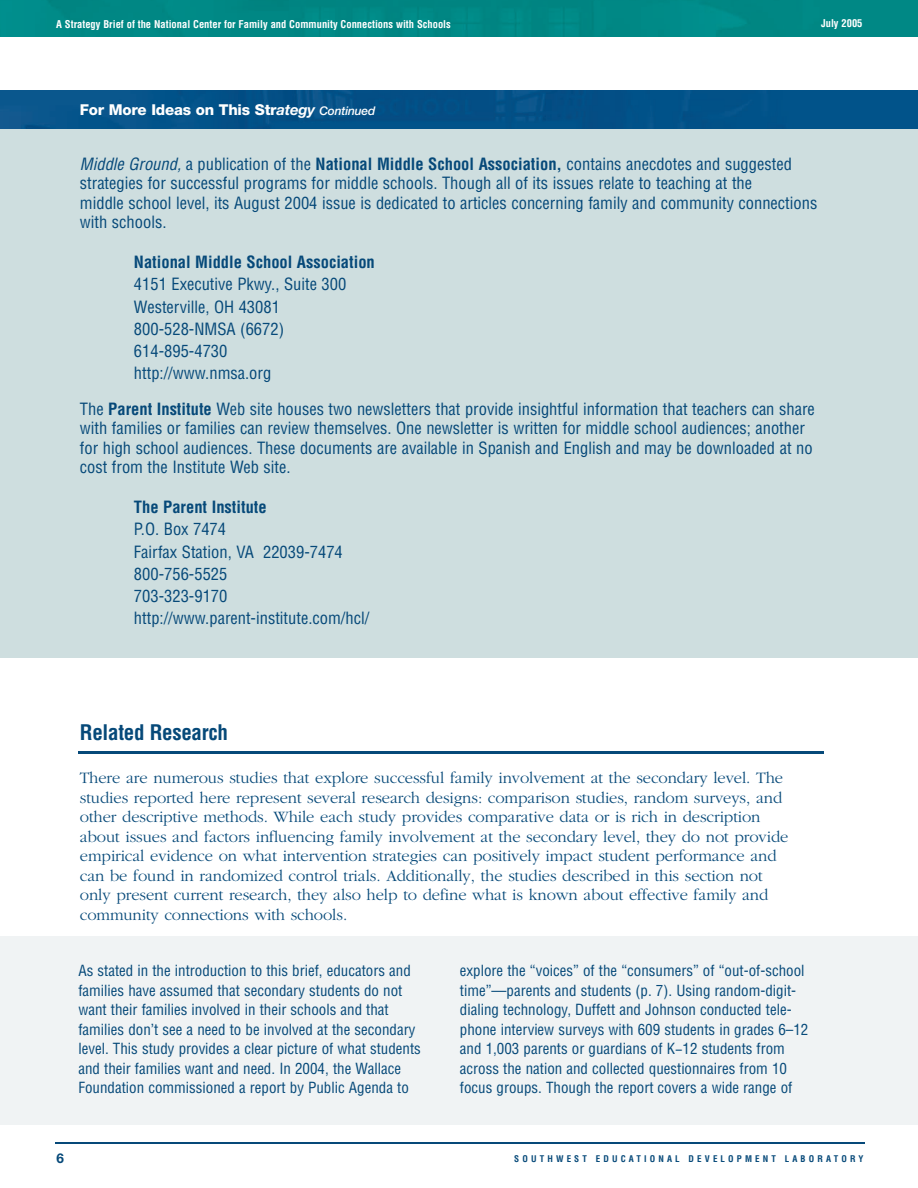
<style>
.page{position:relative;width:918px;height:1188px;background:#fff}
.page>*{position:absolute;margin:0;border:0;box-sizing:border-box;transform-origin:0 0}
.t1{font:700 condensed 21px "Helvetica";letter-spacing:-.015em;color:#064979}
.t2{font:condensed 16.5px/22.2px "Helvetica";color:#064979}
.t3{font:300 16.5px/19.5px "Garamond";letter-spacing:-.005em;color:#064979}
.t4{font:700 condensed 16.5px "Helvetica";color:#064979}
.t5{font:condensed 15px/19.5px "Helvetica";color:#064979}
.t6{font:800 15px "Helvetica Neue";letter-spacing:-.015em;color:#fff}
.t7{font:700 13.5px "Helvetica Neue";color:#064979}
.t8{font:700 condensed 10.5px "Helvetica";color:#fff}
.t9{font:700 condensed 9px "Helvetica";letter-spacing:.35em;color:#064979}
.s1{font-weight:700;font-style:italic}
.s2{font-weight:500;font-style:italic;font-size:12px}
.s3{font-style:italic}
.s4{font-weight:700}
</style>
<div class="page">
<hr style="left:55px;top:1142px;width:810px;height:2px;background:#064979">
<div style="left:0;top:0;width:917px;height:37px;background:#008885"></div>
<hr style="left:917px;top:0;width:1px;height:37px;background:#178887">
<div style="left:0;top:936px;width:918px;height:189px;background:#f0f3f4"></div>
<hr style="left:78px;top:752px;width:746px;height:2px;background:#064979">
<div style="left:0;top:91px;width:918px;height:567px;background:#cededf"></div>
<div style="left:0;top:90px;width:918px;height:38px;background:#025289"></div>
<p class="t8" style="left:56px;top:17px;width:396px">A Strategy Brief of the National Center for Family and Community Connections with Schools</p>
<p class="t8" style="left:821px;top:17px;width:43px">July 2005</p>
<p class="t6" style="left:80px;top:101px;width:297px">For More Ideas on This Str<span class="s1">ategy</span> <span class="s2">Continued</span></p>
<p class="t2" style="left:80px;top:154px;width:739px;line-height:19.5px"><span class="s3">Middle Ground,</span> a publication of the <span class="s4">National Middle School Association,</span> contains anecdotes and suggested strategies for successful programs for middle schools. Though all of its issues relate to teaching at the<br>middle school level, its August 2004 issue is dedicated to articles concerning family and community connections with schools.</p>
<p class="t4" style="left:134px;top:252px;width:242px">National Middle School Association</p>
<p class="t2" style="left:134px;top:273px;width:214px">4151 Executive Pkwy., Suite 300<br>Westerville, OH 43081<br>800-528-NMSA (6672)<br>614-895-4730 http://www.nmsa.org</p>
<p class="t2" style="left:80px;top:399px;width:736px;line-height:19.5px">The <span class="s4">Parent Institute</span> Web site houses two newsletters that provide insightful information that teachers can share with families or families can review themselves. One newsletter is written for middle school audiences; another for high school audiences. These documents are available in Spanish and English and may be downloaded at no cost from the Institute Web site.</p>
<p class="t4" style="left:134px;top:497px;width:134px">The Parent Institute</p>
<p class="t2" style="left:134px;top:518px;width:237px">P.O. Box 7474<br>Fairfax Station, VA 22039-7474<br>800-756-5525<br>703-323-9170 http://www.parent-institute.com/hcl/</p>
<p class="t1" style="left:80px;top:719px;width:150px">Related Research</p>
<p class="t3" style="left:80px;top:769px;width:710px">There are numerous studies that explore successful family involvement at the secondary level. The studies reported here represent several research designs: comparison studies, random surveys, and other descriptive methods. While each study provides comparative data or is rich in description about issues and factors influencing family involvement at the secondary level, they do not provide empirical evidence on what intervention strategies can positively impact student performance and can be found in randomized control trials. Additionally, the studies described in this section not only present current research, they also help to define what is known about effective family and community connections with schools.</p>
<p class="t5" style="left:78px;top:961px;width:344px">As stated in the introduction to this brief, educators and families have assumed that secondary students do not want their families involved in their schools and that families don’t see a need to be involved at the secondary level. This study provides a clear picture of what students and their families want and need. In 2004, the Wallace Foundation commissioned a report by Public Agenda to</p>
<p class="t5" style="left:460px;top:961px;width:350px">explore the “voices” of the “consumers” of “out-of-school time”—parents and students (p. 7). Using random-digit&shy;dialing technology, Duffett and Johnson conducted tele&shy;phone interview surveys with 609 students in grades 6–12 and 1,003 parents or guardians of K−12 students from across the nation and collected questionnaires from 10 focus groups. Though the report covers a wide range of</p>
<p class="t7" style="left:57px;top:1149px;width:9px">6</p>
<p class="t9" style="left:514px;top:1153px;width:351px">SOUTHWEST EDUCATIONAL DEVELOPMENT LABORATORY</p>
</div>
